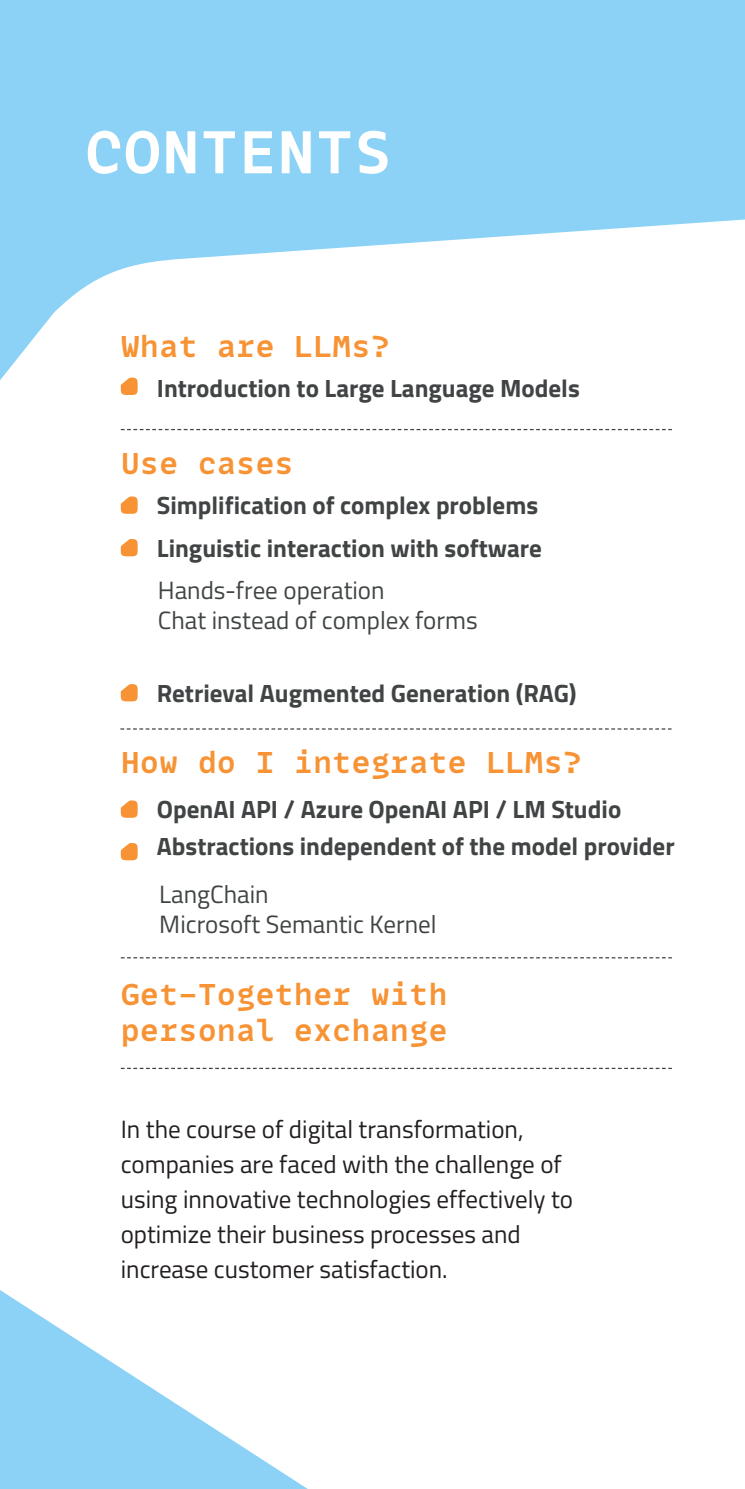
<style>
.page{position:relative;width:745px;height:1489px;background:#fff}
.page>*{position:absolute;margin:0;border:0;box-sizing:border-box;transform-origin:0 0}
.t1{font:700 60px "Mono Lisa";color:#fff}
.t2{font:700 30px/36px "Mono Lisa";color:#f79334}
.t3{font:700 25px/42.5px "Titillium Web";color:#414445}
.t4{font:25px/35px "Titillium Web";color:#231f20}
.t5{font:25px/30px "Titillium Web";color:#414445}
</style>
<div class="page">
<div style="left:0;top:0;width:744px;height:1488px;background:#8bd2f6"></div>
<div style="left:0;top:219px;width:744px;height:1269px;background:#fff"></div>
<svg style="left:121px;top:377px;width:16px;height:18px"></svg>
<svg style="left:121px;top:496px;width:16px;height:18px"></svg>
<svg style="left:121px;top:539px;width:16px;height:17px"></svg>
<svg style="left:121px;top:684px;width:16px;height:17px"></svg>
<svg style="left:121px;top:800px;width:16px;height:17px"></svg>
<svg style="left:121px;top:843px;width:16px;height:17px"></svg>
<svg style="left:121px;top:429px;width:550px;height:1px"></svg>
<svg style="left:120px;top:728px;width:551px;height:1px"></svg>
<svg style="left:121px;top:957px;width:550px;height:1px"></svg>
<svg style="left:121px;top:1067px;width:550px;height:1px"></svg>
<h1 class="t1" style="left:85px;top:113px;width:309px">CONTENTS</h1>
<p class="t2" style="left:121px;top:328px;width:270px">What are LLMs?</p>
<p class="t3" style="left:157px;top:365px;width:424px">Introduction to Large Language Models</p>
<p class="t2" style="left:121px;top:445px;width:174px">Use cases</p>
<p class="t3" style="left:157px;top:482px;width:386px">Simplification of complex problems<br>Linguistic interaction with software</p>
<p class="t5" style="left:158px;top:574px;width:321px">Hands-free operation<br>Chat instead of complex forms</p>
<p class="t3" style="left:157px;top:670px;width:421px">Retrieval Augmented Generation (RAG)</p>
<p class="t2" style="left:121px;top:744px;width:462px">How do I integrate LLMs?</p>
<p class="t3" style="left:157px;top:788px;width:519px;line-height:37.5px">OpenAI API / Azure OpenAI API / LM Studio<br>Abstractions independent of the model provider</p>
<p class="t5" style="left:159px;top:877px;width:278px">LangChain<br>Microsoft Semantic Kernel</p>
<p class="t2" style="left:121px;top:976px;width:328px">Get-Together with personal exchange</p>
<p class="t4" style="left:121px;top:1110px;width:453px">In the course of digital transformation, companies are faced with the challenge of using innovative technologies effectively to optimize their business processes and increase customer satisfaction.</p>
</div>
